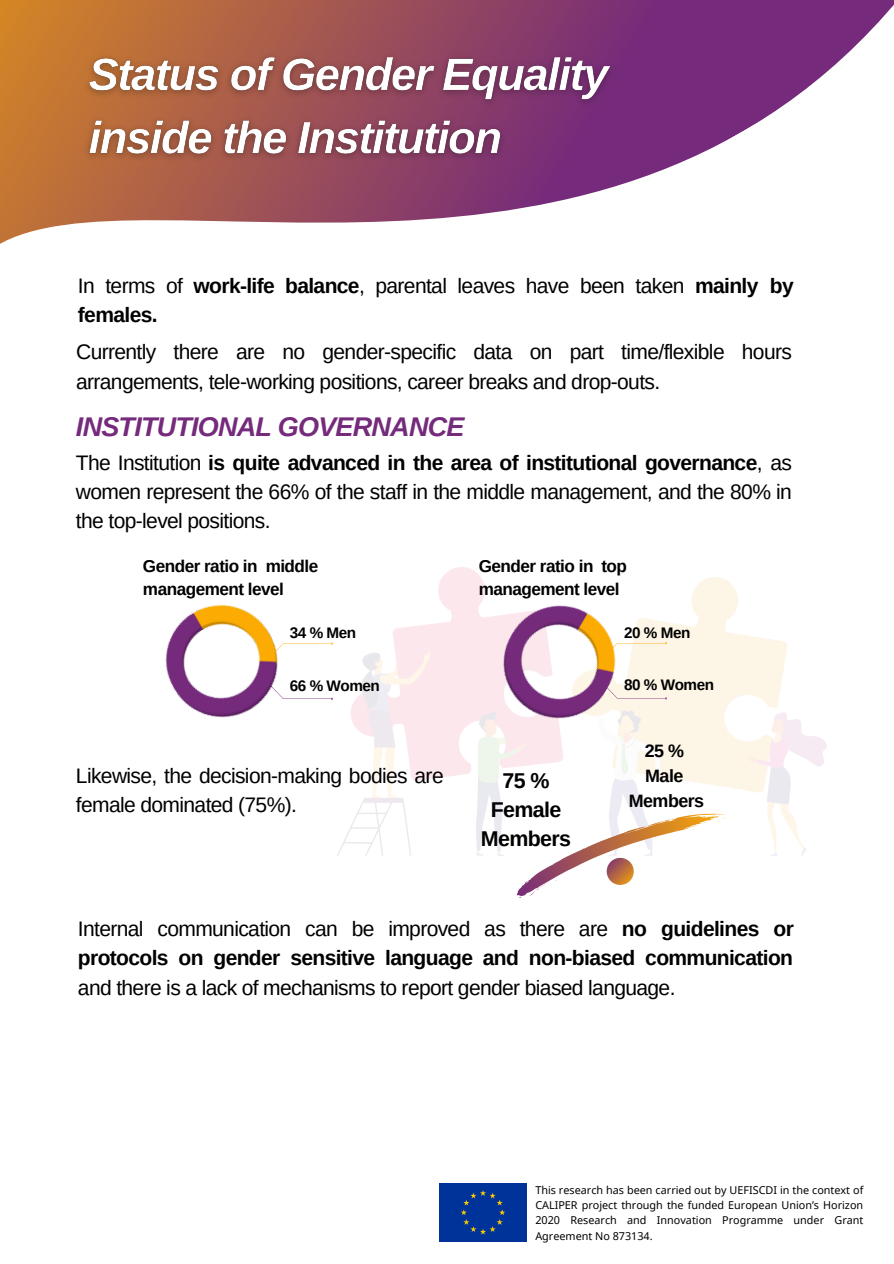
<style>
.page{position:relative;width:894px;height:1264px;background:#fff}
.page>*{position:absolute;margin:0;border:0;box-sizing:border-box;transform-origin:0 0}
.t1{font:italic 700 27px "Arimo";letter-spacing:-.03em;color:#752a7b}
.t2{font:700 21.45px/29.2px "Arimo";letter-spacing:-.03em;color:#000;text-align:center}
.t3{font:21px/29.2px "Arimo";letter-spacing:-.03em;color:#000}
.t4{font:700 17.85px "Arimo";letter-spacing:-.03em;color:#000}
.t5{font:700 17.1px/23.5px "Arimo";letter-spacing:-.03em;color:#000}
.t6{font:700 15.3px "Arimo";letter-spacing:-.03em;color:#000}
.t7{font:10.8px/15.1px "Noto Sans";color:#000;text-align:justify}
.s1{font-weight:700}
</style>
<div class="page">
<svg style="left:0;top:0;width:893px;height:244px"></svg>
<img style="left:332px;top:567px;width:495px;height:288px">
<div style="left:440px;top:1183px;width:86px;height:58px;background:#039"></div>
<img style="left:78px;top:39px;width:551px;height:137px">
<svg style="left:508px;top:795px;width:223px;height:103px"></svg>
<img style="left:165px;top:605px;width:113px;height:113px">
<svg style="left:271px;top:642px;width:61px;height:14px"></svg>
<svg style="left:271px;top:686px;width:61px;height:14px"></svg>
<img style="left:479px;top:583px;width:156px;height:157px">
<svg style="left:605px;top:642px;width:61px;height:14px"></svg>
<svg style="left:605px;top:685px;width:61px;height:14px"></svg>
<p class="t3" style="left:78px;top:271px;width:717px">In terms of <span class="s1">work-life balance</span>, parental leaves have been taken <span class="s1">mainly by females.</span></p>
<p class="t3" style="left:76px;top:337px;width:717px">Currently there are no gender-specific data on part time/flexible hours arrangements, tele-working positions, career breaks and drop-outs.</p>
<p class="t1" style="left:76px;top:411px;width:390px">INSTITUTIONAL GOVERNANCE</p>
<p class="t3" style="left:76px;top:448px;width:717px;text-align:justify">The Institution <span class="s1">is quite advanced in the area of institutional governance</span>, as women represent the 66% of the staff in the middle management, and the 80% in the top-level positions.</p>
<p class="t5" style="left:143px;top:554px;width:177px">Gender ratio in middle management level</p>
<p class="t5" style="left:478px;top:554px;width:150px">Gender ratio in top management level</p>
<p class="t6" style="left:290px;top:624px;width:68px">34 % Men</p>
<p class="t6" style="left:623px;top:624px;width:68px">20 % Men</p>
<p class="t6" style="left:290px;top:676px;width:91px">66 % Women</p>
<p class="t3" style="left:76px;top:760px;width:369px">Likewise, the decision-making bodies are female dominated (75%).</p>
<p class="t2" style="left:481px;top:765px;width:92px">75 %<br>Female<br>Members</p>
<p class="t6" style="left:623px;top:676px;width:91px">80 % Women</p>
<p class="t4" style="left:644px;top:741px;width:41px">25 %</p>
<p class="t4" style="left:645px;top:766px;width:40px">Male</p>
<p class="t4" style="left:628px;top:791px;width:77px">Members</p>
<p class="t3" style="left:78px;top:914px;width:717px;text-align:justify">Internal communication can be improved as there are <span class="s1">no guidelines or protocols on gender sensitive language and non-biased communication </span>and there is a lack of mechanisms to report gender biased language.</p>
<p class="t7" style="left:535px;top:1182px;width:329px">This research has been carried out by UEFISCDI in the context of CALIPER project through the funded European Union’s Horizon 2020 Research and Innovation Programme under Grant Agreement No 873134.</p>
</div>
